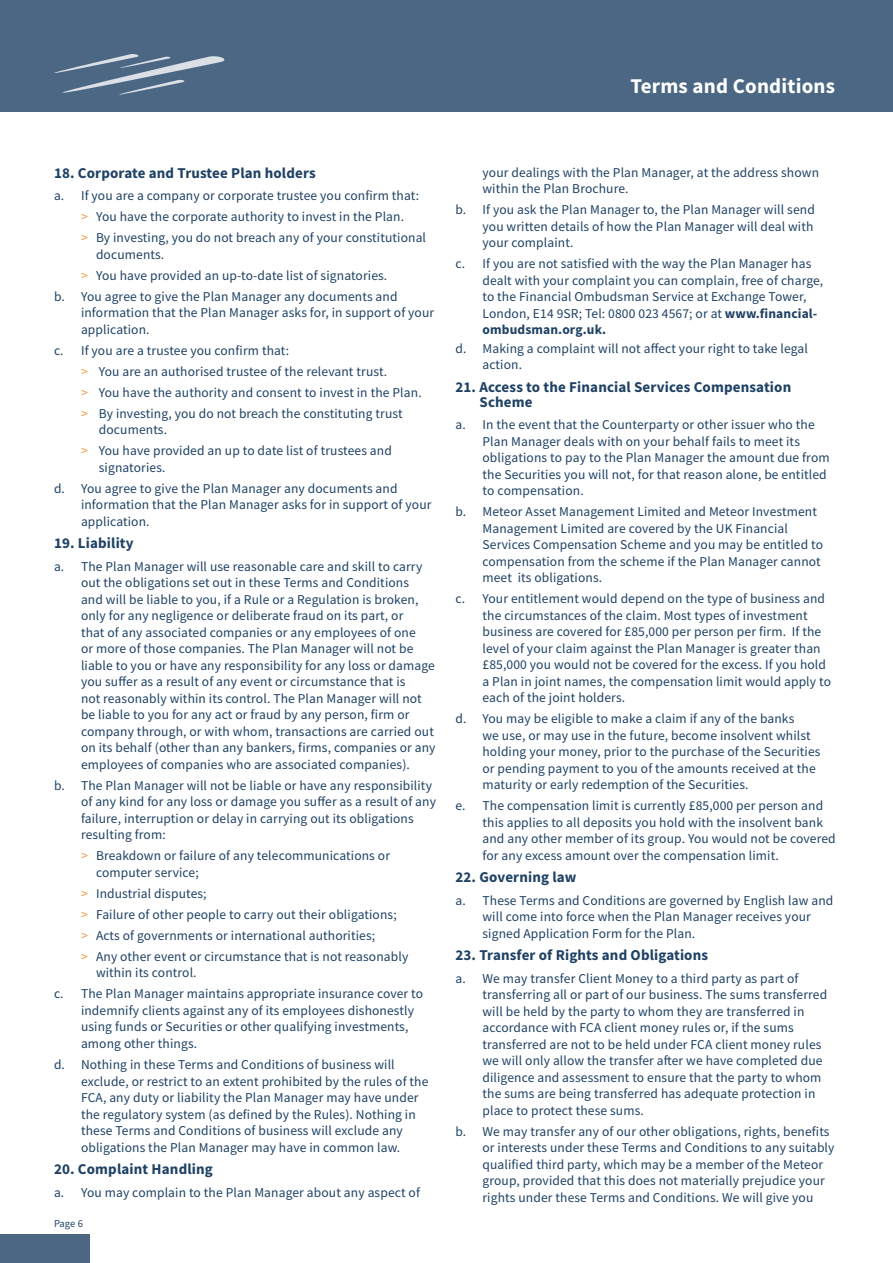
<style>
.page{position:relative;width:893px;height:1263px;background:#fff}
.page>*{position:absolute;margin:0;border:0;box-sizing:border-box;transform-origin:0 0}
.t1{font:700 21px "Source Sans Pro";letter-spacing:.01em;color:#fff}
.T_C_sub_heading{font:700 15px/15px "Source Sans Pro";letter-spacing:.01em;color:#1e4164}
.t2{font:13.5px/16.5px "Source Sans Pro";letter-spacing:.01em;color:#1e4164}
.t3{font:10.5px "Source Sans Pro";color:#1e4164}
.s1{color:#fb943e}
.s2{font-weight:700}
</style>
<div class="page">
<div style="left:0;top:0;width:893px;height:112px;background:#4b6783"></div>
<svg style="left:54px;top:54px;width:171px;height:41px"></svg>
<div style="left:0;top:1234px;width:89px;height:29px;background:#4b6783"></div>
<h1 class="t1" style="left:630px;top:72px;width:206px">Terms and Conditions</h1>
<p class="T_C_sub_heading" style="left:54px;top:165px;width:263px">18. Corporate and Trustee Plan holders</p>
<p class="t2" style="left:54px;top:188px;width:366px">a. If you are a company or corporate trustee you confirm that:</p>
<p class="t2" style="left:81px;top:209px;width:325px"><span class="s1">&gt;</span> You have the corporate authority to invest in the Plan.</p>
<p class="t2" style="left:96px;top:230px;width:332px;text-indent:-15px"><span class="s1">&gt;</span> By investing, you do not breach any of your constitutional documents.</p>
<p class="t2" style="left:81px;top:267px;width:308px"><span class="s1">&gt;</span> You have provided an up-to-date list of signatories.</p>
<p class="t2" style="left:81px;top:288px;width:355px;text-indent:-27px">b. You agree to give the Plan Manager any documents and information that the Plan Manager asks for, in support of your application.</p>
<p class="t2" style="left:54px;top:342px;width:237px">c. If you are a trustee you confirm that:</p>
<p class="t2" style="left:81px;top:363px;width:308px"><span class="s1">&gt;</span> You are an authorised trustee of the relevant trust.</p>
<p class="t2" style="left:81px;top:384px;width:342px"><span class="s1">&gt;</span> You have the authority and consent to invest in the Plan.</p>
<p class="t2" style="left:99px;top:405px;width:305px;text-indent:-18px"><span class="s1">&gt;</span> By investing, you do not breach the constituting trust documents.</p>
<p class="t2" style="left:99px;top:443px;width:295px;text-indent:-18px"><span class="s1">&gt;</span> You have provided an up to date list of trustees and signatories.</p>
<p class="t2" style="left:81px;top:480px;width:352px;text-indent:-27px">d. You agree to give the Plan Manager any documents and information that the Plan Manager asks for in support of your application.</p>
<p class="T_C_sub_heading" style="left:54px;top:536px;width:81px">19. Liability</p>
<p class="t2" style="left:81px;top:558px;width:356px;text-indent:-27px">a. The Plan Manager will use reasonable care and skill to carry out the obligations set out in these Terms and Conditions<br>and will be liable to you, if a Rule or a Regulation is broken, only for any negligence or deliberate fraud on its part, or<br>that of any associated companies or any employees of one<br>or more of those companies. The Plan Manager will not be liable to you or have any responsibility for any loss or damage you suffer as a result of any event or circumstance that is<br>not reasonably within its control. The Plan Manager will not be liable to you for any act or fraud by any person, firm or company through, or with whom, transactions are carried out on its behalf (other than any bankers, firms, companies or any employees of companies who are associated companies).</p>
<p class="t2" style="left:81px;top:777px;width:356px;text-indent:-27px">b. The Plan Manager will not be liable or have any responsibility of any kind for any loss or damage you suffer as a result of any failure, interruption or delay in carrying out its obligations resulting from:</p>
<p class="t2" style="left:96px;top:848px;width:296px;text-indent:-15px"><span class="s1">&gt;</span> Breakdown or failure of any telecommunications or computer service;</p>
<p class="t2" style="left:81px;top:885px;width:127px"><span class="s1">&gt;</span> Industrial disputes;</p>
<p class="t2" style="left:81px;top:906px;width:317px"><span class="s1">&gt;</span> Failure of other people to carry out their obligations;</p>
<p class="t2" style="left:81px;top:927px;width:296px"><span class="s1">&gt;</span> Acts of governments or international authorities;</p>
<p class="t2" style="left:96px;top:948px;width:314px;text-indent:-15px"><span class="s1">&gt;</span> Any other event or circumstance that is not reasonably within its control.</p>
<p class="t2" style="left:81px;top:986px;width:344px;text-indent:-27px">c. The Plan Manager maintains appropriate insurance cover to indemnify clients against any of its employees dishonestly using funds or Securities or other qualifying investments, among other things.</p>
<p class="t2" style="left:81px;top:1056px;width:349px;text-indent:-27px">d. Nothing in these Terms and Conditions of business will exclude, or restrict to an extent prohibited by the rules of the FCA, any duty or liability the Plan Manager may have under the regulatory system (as defined by the Rules). Nothing in these Terms and Conditions of business will exclude any obligations the Plan Manager may have in common law.</p>
<p class="T_C_sub_heading" style="left:54px;top:1161px;width:160px">20. Complaint Handling</p>
<p class="t2" style="left:54px;top:1184px;width:367px">a. You may complain to the Plan Manager about any aspect of</p>
<p class="t3" style="left:54px;top:1217px;width:30px">Page 6</p>
<p class="t2" style="left:482px;top:164px;width:338px">your dealings with the Plan Manager, at the address shown within the Plan Brochure.</p>
<p class="t2" style="left:482px;top:201px;width:334px;text-align:justify;text-indent:-27px">b. If you ask the Plan Manager to, the Plan Manager will send you written details of how the Plan Manager will deal with your complaint.</p>
<p class="t2" style="left:482px;top:255px;width:342px;text-indent:-27px">c. If you are not satisfied with the way the Plan Manager has dealt with your complaint you can complain, free of charge, to the Financial Ombudsman Service at Exchange Tower, London, E14 9SR; Tel: 0800 023 4567; or at <span class="s2">www.financial&shy;ombudsman.org.uk.</span></p>
<p class="t2" style="left:482px;top:340px;width:327px;text-indent:-27px">d. Making a complaint will not affect your right to take legal action.</p>
<p class="T_C_sub_heading" style="left:480px;top:379px;width:313px;text-indent:-24px">21. Access to the Financial Services Compensation<br>Scheme</p>
<p class="t2" style="left:482px;top:416px;width:349px;text-indent:-27px">a. In the event that the Counterparty or other issuer who the Plan Manager deals with on your behalf fails to meet its obligations to pay to the Plan Manager the amount due from the Securities you will not, for that reason alone, be entitled to compensation.</p>
<p class="t2" style="left:482px;top:503px;width:342px;text-indent:-27px">b. Meteor Asset Management Limited and Meteor Investment Management Limited are covered by the UK Financial Services Compensation Scheme and you may be entitled to compensation from the scheme if the Plan Manager cannot meet its obligations.</p>
<p class="t2" style="left:482px;top:590px;width:350px;text-indent:-27px">c. Your entitlement would depend on the type of business and the circumstances of the claim. Most types of investment business are covered for £85,000 per person per firm. If the level of your claim against the Plan Manager is greater than £85,000 you would not be covered for the excess. If you hold a Plan in joint names, the compensation limit would apply to each of the joint holders.</p>
<p class="t2" style="left:482px;top:710px;width:340px;text-indent:-27px">d. You may be eligible to make a claim if any of the banks<br>we use, or may use in the future, become insolvent whilst holding your money, prior to the purchase of the Securities or pending payment to you of the amounts received at the maturity or early redemption of the Securities.</p>
<p class="t2" style="left:482px;top:797px;width:355px;text-indent:-27px">e. The compensation limit is currently £85,000 per person and this applies to all deposits you hold with the insolvent bank and any other member of its group. You would not be covered for any excess amount over the compensation limit.</p>
<p class="T_C_sub_heading" style="left:455px;top:869px;width:123px">22. Governing law</p>
<p class="t2" style="left:482px;top:892px;width:352px;text-indent:-27px">a. These Terms and Conditions are governed by English law and will come into force when the Plan Manager receives your signed Application Form for the Plan.</p>
<p class="T_C_sub_heading" style="left:455px;top:947px;width:254px">23. Transfer of Rights and Obligations</p>
<p class="t2" style="left:482px;top:970px;width:346px;text-indent:-27px">a. We may transfer Client Money to a third party as part of transferring all or part of our business. The sums transferred will be held by the party to whom they are transferred in accordance with FCA client money rules or, if the sums transferred are not to be held under FCA client money rules we will only allow the transfer after we have completed due diligence and assessment to ensure that the party to whom the sums are being transferred has adequate protection in place to protect these sums.</p>
<p class="t2" style="left:482px;top:1123px;width:353px;text-indent:-27px">b. We may transfer any of our other obligations, rights, benefits or interests under these Terms and Conditions to any suitably qualified third party, which may be a member of the Meteor group, provided that this does not materially prejudice your rights under these Terms and Conditions. We will give you</p>
</div>
